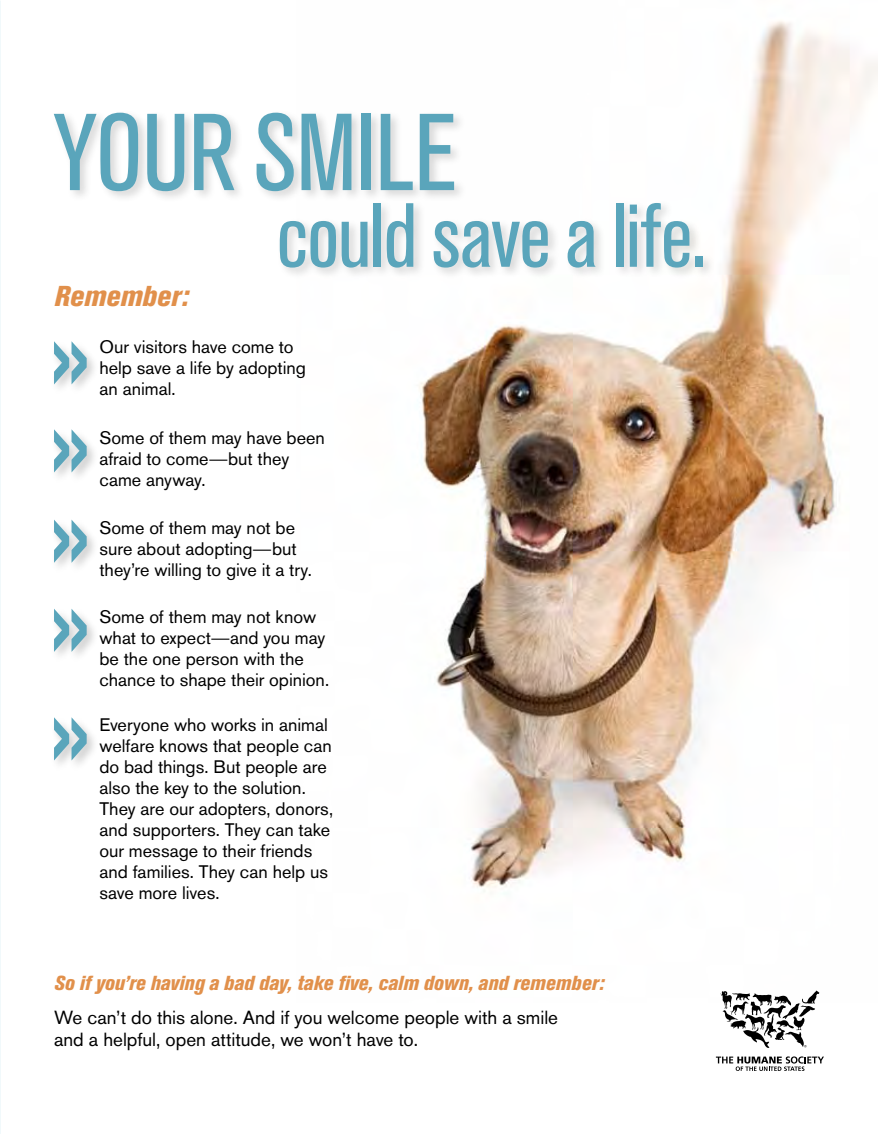
<style>
.page{position:relative;width:878px;height:1134px;background:#fff}
.page>*{position:absolute;margin:0;border:0;box-sizing:border-box;transform-origin:0 0}
.t1{font:condensed 108px "Akzidenz Grotesk BE";letter-spacing:-.005em;color:#5aa5bb}
.t2{font:condensed 90px "Akzidenz Grotesk BE";letter-spacing:-.01em;color:#5aa5bb}
.t3{font:italic 800 condensed 28.5px "Akzidenz Grotesk BE";color:#e1904b}
.t4{font:italic 800 condensed 20.1px "Akzidenz Grotesk BE";letter-spacing:.005em;color:#e1904b}
.t5{font:18.9px/22.5px "Akzidenz Grotesk BE";color:#000}
.t6{font:18px/21px "Akzidenz Grotesk BE";color:#000}
.s1{font-family:"Univers";font-weight:300}
</style>
<div class="page">
<img style="left:419px;top:21px;width:459px;height:973px">
<div style="left:51px;top:109px;width:416px;height:95px;background:#000;opacity:.16"></div>
<div style="left:51px;top:339px;width:49px;height:57px;background:#000;opacity:.2"></div>
<svg style="left:54px;top:341px;width:33px;height:43px"></svg>
<div style="left:51px;top:427px;width:49px;height:57px;background:#000;opacity:.2"></div>
<svg style="left:54px;top:429px;width:33px;height:43px"></svg>
<div style="left:51px;top:518px;width:49px;height:56px;background:#000;opacity:.2"></div>
<svg style="left:54px;top:520px;width:33px;height:43px"></svg>
<div style="left:51px;top:607px;width:49px;height:57px;background:#000;opacity:.2"></div>
<svg style="left:54px;top:609px;width:33px;height:43px"></svg>
<div style="left:51px;top:715px;width:49px;height:57px;background:#000;opacity:.2"></div>
<svg style="left:54px;top:717px;width:33px;height:43px"></svg>
<div style="left:277px;top:199px;width:439px;height:81px;background:#000;opacity:.16"></div>
<svg style="left:716px;top:1056px;width:107px;height:15px"></svg>
<svg style="left:720px;top:991px;width:99px;height:57px"></svg>
<p class="t1" style="left:54px;top:93px;width:405px">Your smile</p>
<p class="t3" style="left:54px;top:280px;width:136px">Remember:</p>
<p class="t2" style="left:276px;top:186px;width:431px">could save a life.</p>
<p class="t6" style="left:99px;top:337px;width:208px">Our visitors have come to help save a life by adopting an animal.</p>
<p class="t6" style="left:99px;top:427px;width:227px">Some of them may have been afraid to come<span class="s1">—</span>but they came anyway.</p>
<p class="t6" style="left:99px;top:517px;width:214px">Some of them may not be sure about adopting<span class="s1">—</span>but they’re willing to give it a try.</p>
<p class="t6" style="left:99px;top:606px;width:231px">Some of them may not know what to expect<span class="s1">—</span>and you may be the one person with the chance to shape their opinion.</p>
<p class="t6" style="left:99px;top:714px;width:235px">Everyone who works in animal welfare knows that people can do bad things. But people are also the key to the solution.<br>They are our adopters, donors, and supporters. They can take our message to their friends and families. They can help us save more lives.</p>
<p class="t4" style="left:54px;top:972px;width:551px">So if you’re having a bad day, take five, calm down, and remember:</p>
<p class="t5" style="left:54px;top:1006px;width:505px">We can’t do this alone. And if you welcome people with a smile and a helpful, open attitude, we won’t have to.</p>
</div>
